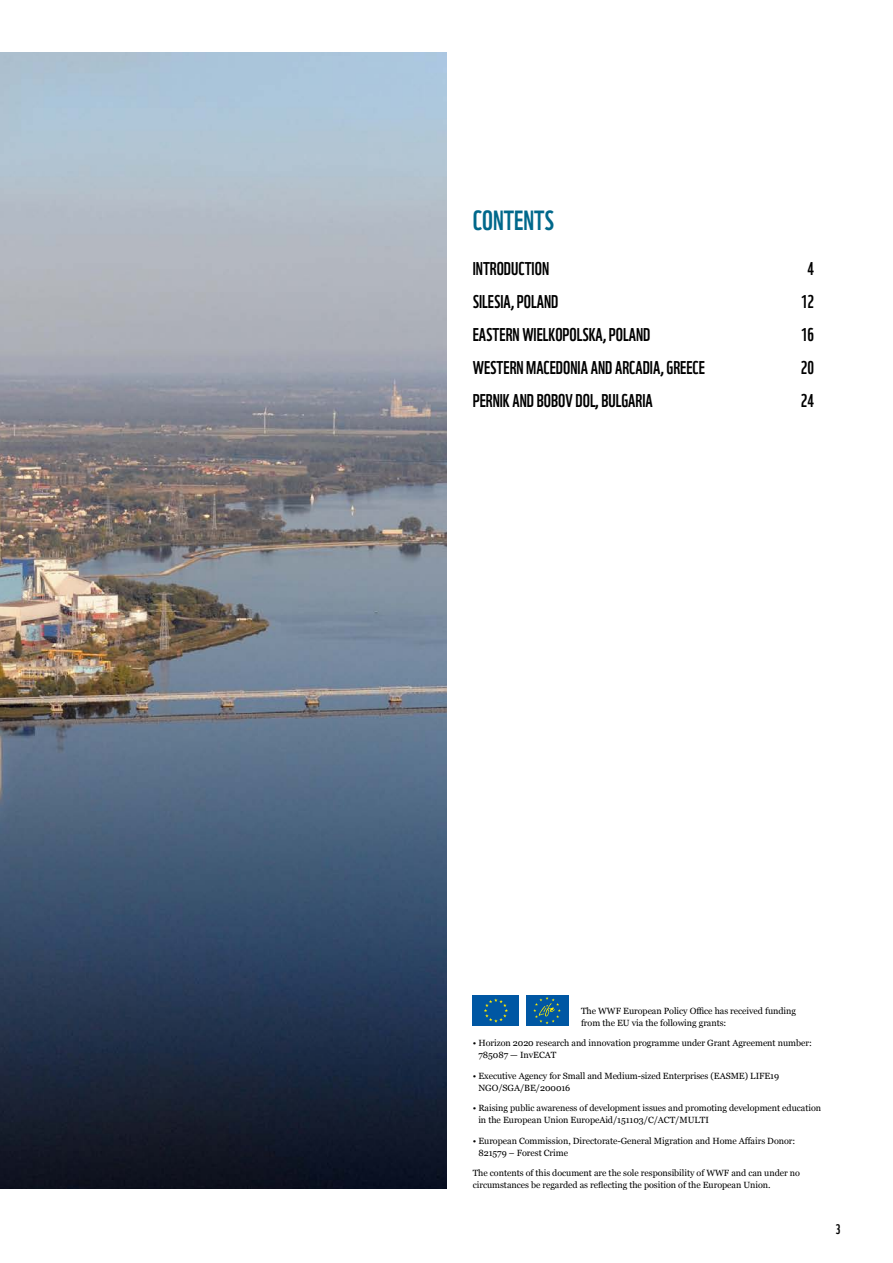
<style>
.page{position:relative;width:893px;height:1263px;background:#fff}
.page>*{position:absolute;margin:0;border:0;box-sizing:border-box;transform-origin:0 0}
.t1{font:27px "WWF";color:#00688b}
.t2{font:18px "WWF";color:#000}
.t3{font:13.5px "WWF";color:#000}
.t4{font:9px/12px "Georgia";letter-spacing:-.005em;color:#000}
</style>
<div class="page">
<img style="left:1px;top:53px;width:445px;height:1135px">
<div style="left:473px;top:995px;width:46px;height:31px;background:#0057a3"></div>
<svg style="left:484px;top:998px;width:24px;height:24px"></svg>
<div style="left:526px;top:995px;width:42px;height:31px;background:#0057a3"></div>
<svg style="left:533px;top:997px;width:28px;height:27px"></svg>
<hr style="left:0;top:0;width:1px;height:1263px;background:#dadada">
<h1 class="t1" style="left:473px;top:199px;width:83px">CONTENTS</h1>
<h2 class="t2" style="left:473px;top:255px;width:78px">INTRODUCTION</h2>
<h2 class="t2" style="left:807px;top:255px;width:8px">4</h2>
<h2 class="t2" style="left:473px;top:288px;width:87px">SILESIA, POLAND</h2>
<h2 class="t2" style="left:801px;top:288px;width:15px">12</h2>
<h2 class="t2" style="left:473px;top:321px;width:179px">EASTERN WIELKOPOLSKA, POLAND</h2>
<h2 class="t2" style="left:801px;top:321px;width:15px">16</h2>
<h2 class="t2" style="left:473px;top:354px;width:234px">WESTERN MACEDONIA AND ARCADIA, GREECE</h2>
<h2 class="t2" style="left:801px;top:354px;width:15px">20</h2>
<h2 class="t2" style="left:473px;top:387px;width:181px">PERNIK AND BOBOV DOL, BULGARIA</h2>
<h2 class="t2" style="left:801px;top:387px;width:15px">24</h2>
<p class="t4" style="left:581px;top:1004px;width:216px">The WWF European Policy Office has received funding from the EU via the following grants:</p>
<p class="t4" style="left:478px;top:1037px;width:335px;text-indent:-6px">• Horizon 2020 research and innovation programme under Grant Agreement number:<br>785087 — InvECAT</p>
<p class="t4" style="left:478px;top:1069px;width:302px;text-indent:-6px">• Executive Agency for Small and Medium-sized Enterprises (EASME) LIFE19<br>NGO/SGA/BE/200016</p>
<p class="t4" style="left:478px;top:1102px;width:344px;text-indent:-6px">• Raising public awareness of development issues and promoting development education in the European Union EuropeAid/151103/C/ACT/MULTI</p>
<p class="t4" style="left:478px;top:1134px;width:318px;text-indent:-6px">• European Commission, Directorate-General Migration and Home Affairs Donor:<br>821579 – Forest Crime</p>
<p class="t4" style="left:473px;top:1167px;width:329px">The contents of this document are the sole responsibility of WWF and can under no circumstances be regarded as reflecting the position of the European Union.</p>
<h3 class="t3" style="left:835px;top:1219px;width:6px">3</h3>
</div>
